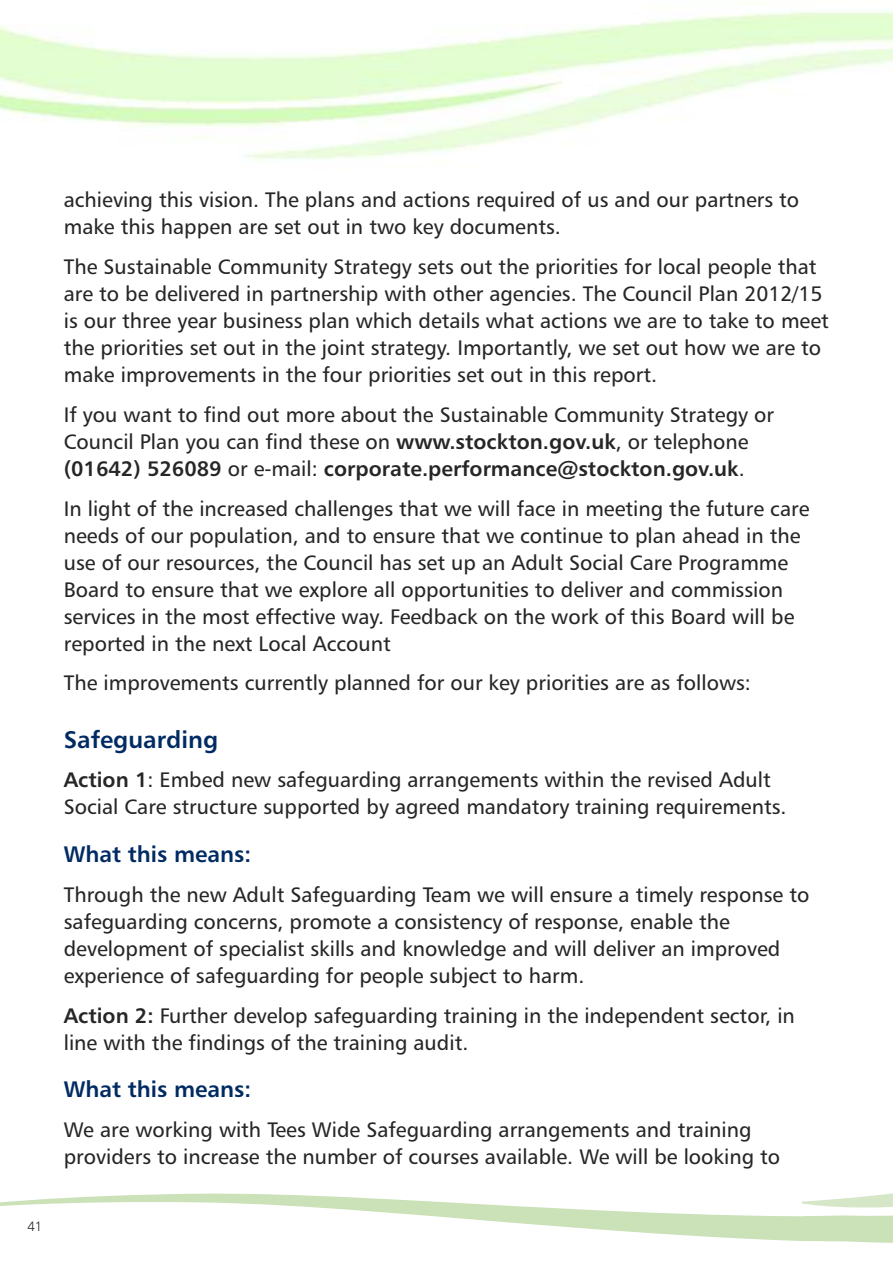
<style>
.page{position:relative;width:893px;height:1263px;background:#fff}
.page>*{position:absolute;margin:0;border:0;box-sizing:border-box;transform-origin:0 0}
.t1{font:24px "Humanist 777 BT Bold B";color:#002b62}
.t2{font:22.5px "Humanist 777 BT Bold B";color:#002b62}
.t3{font:21px/27px "Humanist 777 BT Roman B";color:#272627}
.t4{font:21px "Humanist 777 BT Bold B";color:#272627}
.t5{font:13.5px "Humanist 777 BT Light B";color:#272627}
.s1{font-family:"Humanist 777 BT Bold B"}
.s2{font-family:"Humanist 777 BT Roman B"}
</style>
<div class="page">
<svg style="left:0;top:1195px;width:789px;height:46px"></svg>
<svg style="left:789px;top:1193px;width:104px;height:50px"></svg>
<p class="t5" style="left:27px;top:1218px;width:17px">41</p>
<p class="t3" style="left:64px;top:187px;width:737px">achieving this vision. The plans and actions required of us and our partners to make this happen are set out in two key documents.</p>
<p class="t3" style="left:64px;top:253px;width:766px">The Sustainable Community Strategy sets out the priorities for local people that are to be delivered in partnership with other agencies. The Council Plan 2012/15 is our three year business plan which details what actions we are to take to meet the priorities set out in the joint strategy. Importantly, we set out how we are to make improvements in the four priorities set out in this report.</p>
<p class="t3" style="left:64px;top:401px;width:712px">If you want to find out more about the Sustainable Community Strategy or<br>Council Plan you can find these on <span class="s1">www.stockton.gov.uk</span>, or telephone</p>
<p class="t4" style="left:64px;top:456px;width:682px">(01642) 526089 <span class="s2">or e-mail:</span> corporate.performance@stockton.gov.uk<span class="s2">.</span></p>
<p class="t3" style="left:64px;top:495px;width:747px">In light of the increased challenges that we will face in meeting the future care needs of our population, and to ensure that we continue to plan ahead in the use of our resources, the Council has set up an Adult Social Care Programme Board to ensure that we explore all opportunities to deliver and commission services in the most effective way. Feedback on the work of this Board will be reported in the next Local Account</p>
<p class="t3" style="left:64px;top:670px;width:689px">The improvements currently planned for our key priorities are as follows:</p>
<p class="t1" style="left:64px;top:725px;width:156px">Safeguarding</p>
<p class="t3" style="left:64px;top:767px;width:724px"><span class="s1">Action 1</span>: Embed new safeguarding arrangements within the revised Adult<br>Social Care structure supported by agreed mandatory training requirements.</p>
<p class="t2" style="left:64px;top:841px;width:189px">What this means:</p>
<p class="t3" style="left:64px;top:881px;width:747px">Through the new Adult Safeguarding Team we will ensure a timely response to safeguarding concerns, promote a consistency of response, enable the development of specialist skills and knowledge and will deliver an improved experience of safeguarding for people subject to harm.</p>
<p class="t3" style="left:64px;top:1002px;width:733px"><span class="s1">Action 2:</span> Further develop safeguarding training in the independent sector, in line with the findings of the training audit.</p>
<p class="t2" style="left:64px;top:1076px;width:189px">What this means:</p>
<p class="t3" style="left:64px;top:1116px;width:718px">We are working with Tees Wide Safeguarding arrangements and training providers to increase the number of courses available. We will be looking to</p>
</div>
